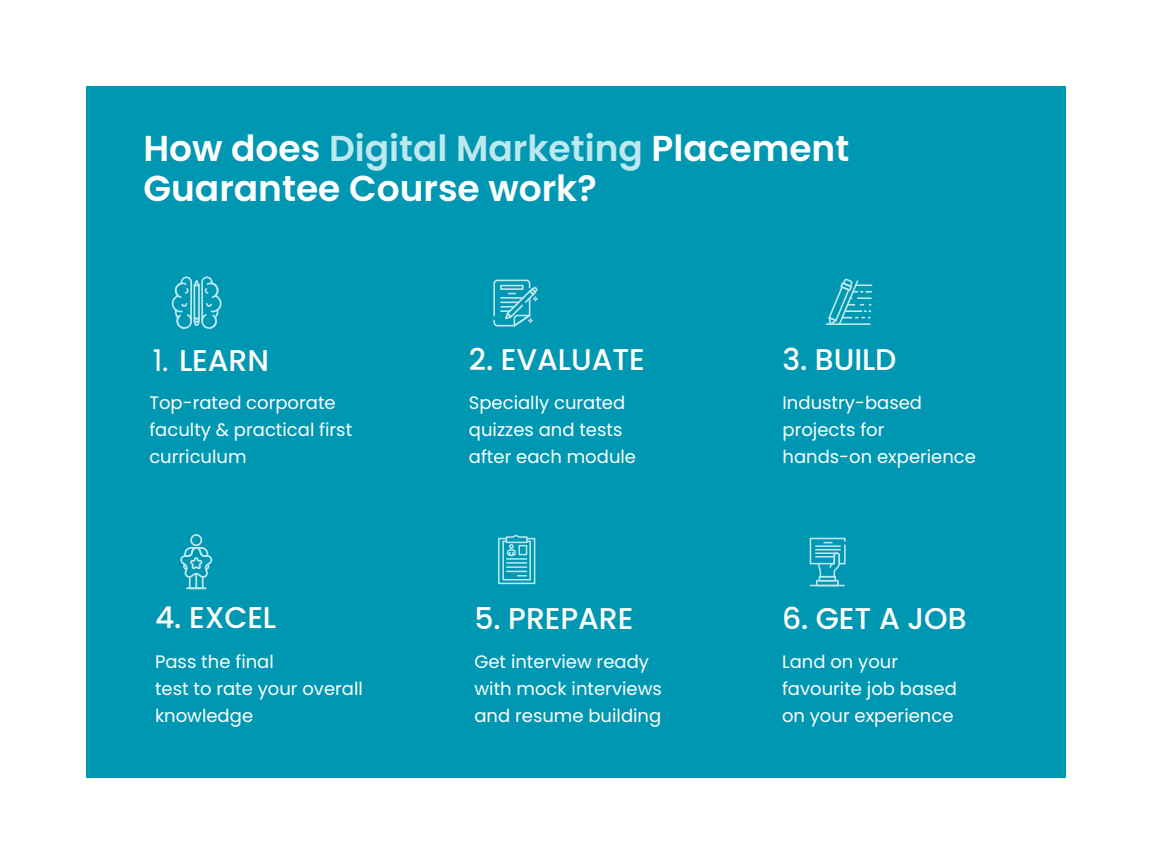
<style>
.page{position:relative;width:1152px;height:864px;background:#fff}
.page>*{position:absolute;margin:0;border:0;box-sizing:border-box;transform-origin:0 0}
.t1{font:600 36px/39.3px "Poppins";color:#fff}
.t2{font:500 30px "Poppins";letter-spacing:-.005em;color:#fff}
.t3{font:18px/27px "Poppins";color:#fff}
.s1{color:#bde8ef}
.s2{font-weight:400}
</style>
<div class="page">
<div style="left:86px;top:86px;width:980px;height:692px;background:#0097b2"></div>
<svg style="left:498px;top:535px;width:37px;height:49px"></svg>
<svg style="left:810px;top:538px;width:36px;height:48px"></svg>
<svg style="left:172px;top:276px;width:50px;height:53px"></svg>
<svg style="left:826px;top:278px;width:46px;height:47px"></svg>
<svg style="left:180px;top:534px;width:33px;height:55px"></svg>
<svg style="left:493px;top:280px;width:45px;height:46px"></svg>
<p class="t1" style="left:144px;top:129px;width:707px">How does <span class="s1">Digital Marketing</span> Placement<br>Guarantee Course work?</p>
<p class="t2" style="left:153px;top:340px;width:118px"><span class="s2">1.</span> LEARN</p>
<p class="t2" style="left:469px;top:338px;width:178px">2. EVALUATE</p>
<p class="t3" style="left:149px;top:389px;width:204px">Top-rated corporate faculty &amp; practical first curriculum</p>
<p class="t3" style="left:469px;top:389px;width:169px">Specially curated quizzes and tests after each module</p>
<p class="t2" style="left:155px;top:597px;width:123px">4. EXCEL</p>
<p class="t2" style="left:474px;top:597px;width:161px">5. PREPARE</p>
<p class="t3" style="left:155px;top:648px;width:120px">Pass the final</p>
<p class="t3" style="left:155px;top:675px;width:209px">test to rate your overall knowledge</p>
<p class="t3" style="left:474px;top:648px;width:189px">Get interview ready with mock interviews and resume building</p>
<p class="t2" style="left:783px;top:338px;width:116px">3. BUILD</p>
<p class="t3" style="left:783px;top:389px;width:141px">Industry-based projects for</p>
<p class="t3" style="left:783px;top:443px;width:195px">hands-on experience</p>
<p class="t2" style="left:782px;top:597px;width:186px">6. GET A JOB</p>
<p class="t3" style="left:782px;top:648px;width:176px">Land on your favourite job based on your experience</p>
</div>
